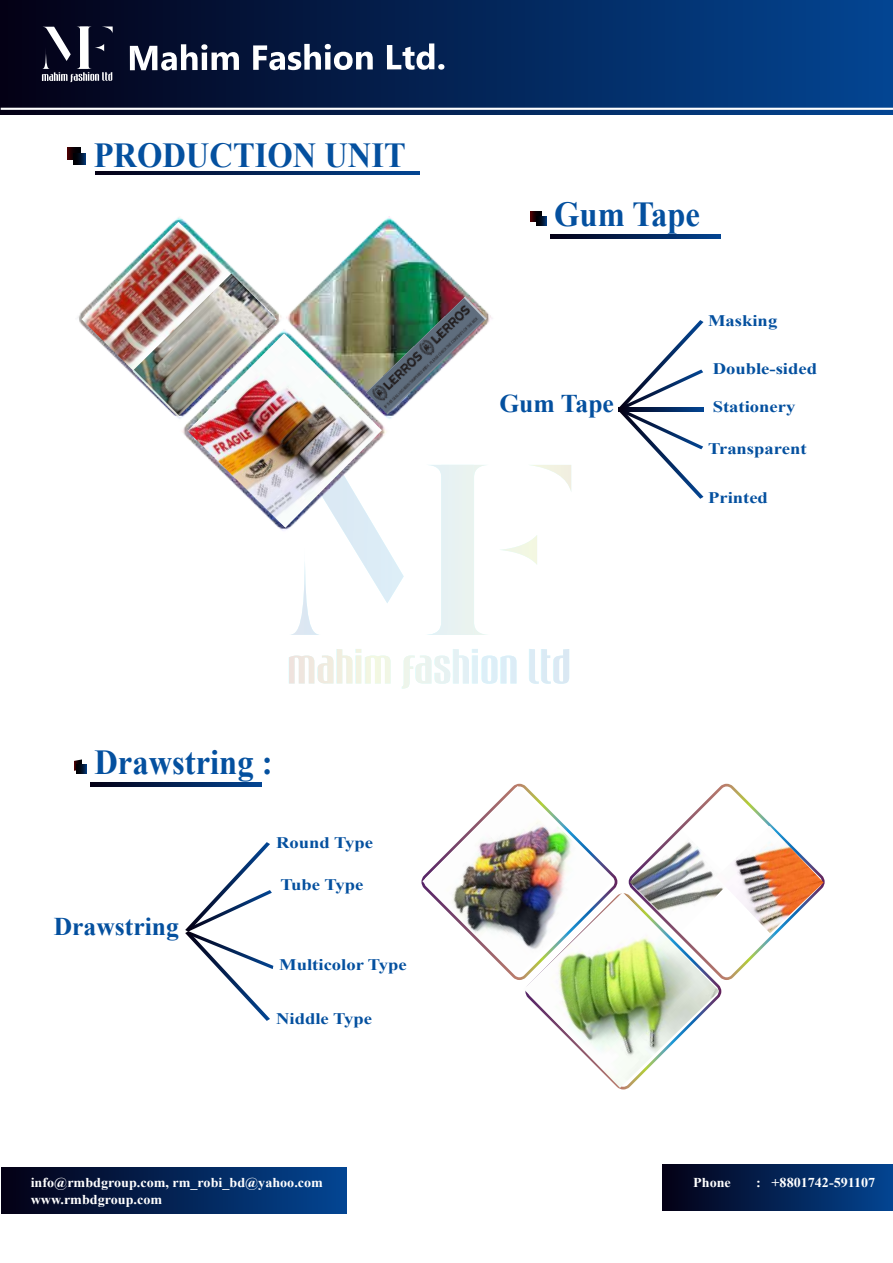
<style>
.page{position:relative;width:893px;height:1263px;background:#fff}
.page>*{position:absolute;margin:0;border:0;box-sizing:border-box;transform-origin:0 0}
.t1{font:700 35.1px "Times New Roman";color:#04509f;scale:.93 1}
.t2{font:700 25.5px "Times New Roman";color:#04509f}
.t3{font:700 16.05px "Times New Roman";color:#04509f;scale:1.16 1}
.t4{font:700 13.5px/16.2px "Times New Roman";color:#fff;scale:1.05 1}
</style>
<div class="page">
<div style="left:1px;top:0;width:892px;height:114px;background:linear-gradient(to right,#050015,#034592)"></div>
<hr style="left:1px;top:108px;width:892px;height:2px;background:#fff">
<div style="left:2px;top:1167px;width:345px;height:46px;background:linear-gradient(to right,#040015,#034593)"></div>
<div style="left:662px;top:1164px;width:231px;height:46px;background:linear-gradient(to right,#040014,#034592)"></div>
<svg style="left:42px;top:27px;width:71px;height:55px"></svg>
<svg style="left:130px;top:44px;width:109px;height:27px"></svg>
<svg style="left:253px;top:44px;width:120px;height:26px"></svg>
<svg style="left:387px;top:43px;width:57px;height:27px"></svg>
<svg style="left:291px;top:534px;width:113px;height:101px"></svg>
<svg style="left:427px;top:534px;width:60px;height:101px"></svg>
<svg style="left:500px;top:535px;width:37px;height:30px"></svg>
<svg style="left:531px;top:465px;width:40px;height:26px"></svg>
<svg style="left:289px;top:649px;width:102px;height:34px"></svg>
<svg style="left:401px;top:649px;width:115px;height:40px"></svg>
<svg style="left:529px;top:649px;width:40px;height:35px"></svg>
<svg style="left:68px;top:147px;width:18px;height:18px"></svg>
<svg style="left:95px;top:172px;width:325px;height:3px"></svg>
<img style="left:78px;top:217px;width:414px;height:317px">
<img style="left:81px;top:222px;width:150px;height:149px">
<img style="left:132px;top:273px;width:145px;height:144px">
<img style="left:366px;top:296px;width:121px;height:118px">
<svg style="left:421px;top:784px;width:404px;height:305px"></svg>
<img style="left:422px;top:786px;width:191px;height:190px">
<img style="left:630px;top:830px;width:86px;height:62px">
<img style="left:716px;top:826px;width:108px;height:107px">
<img style="left:523px;top:892px;width:196px;height:196px">
<svg style="left:531px;top:212px;width:16px;height:14px"></svg>
<svg style="left:550px;top:235px;width:171px;height:4px"></svg>
<svg style="left:74px;top:759px;width:13px;height:14px"></svg>
<svg style="left:91px;top:782px;width:170px;height:4px"></svg>
<svg style="left:619px;top:320px;width:84px;height:179px"></svg>
<svg style="left:185px;top:842px;width:88px;height:179px"></svg>
<img style="left:187px;top:333px;width:195px;height:195px">
<h1 class="t1" style="left:94px;top:130px;width:337px">PRODUCTION UNIT</h1>
<h1 class="t1" style="left:554px;top:189px;width:158px">Gum Tape</h1>
<h2 class="t2" style="left:499px;top:385px;width:116px">Gum Tape</h2>
<p class="t3" style="left:708px;top:309px;width:61px">Masking</p>
<p class="t3" style="left:713px;top:357px;width:91px">Double-sided</p>
<p class="t3" style="left:713px;top:395px;width:73px">Stationery</p>
<p class="t3" style="left:708px;top:437px;width:86px">Transparent</p>
<p class="t3" style="left:708px;top:486px;width:53px">Printed</p>
<h1 class="t1" style="left:94px;top:736px;width:193px">Drawstring :</h1>
<p class="t3" style="left:276px;top:831px;width:85px">Round Type</p>
<h2 class="t2" style="left:54px;top:908px;width:127px">Drawstring</h2>
<p class="t3" style="left:280px;top:873px;width:73px">Tube Type</p>
<p class="t3" style="left:279px;top:953px;width:111px">Multicolor Type</p>
<p class="t3" style="left:276px;top:1007px;width:84px">Niddle Type</p>
<p class="t4" style="left:31px;top:1174px;width:280px">info@rmbdgroup.com, rm_robi_bd@yahoo.com www.rmbdgroup.com</p>
<p class="t4" style="left:693px;top:1174px;width:37px">Phone</p>
<p class="t4" style="left:756px;top:1174px;width:115px">: +8801742-591107</p>
</div>
